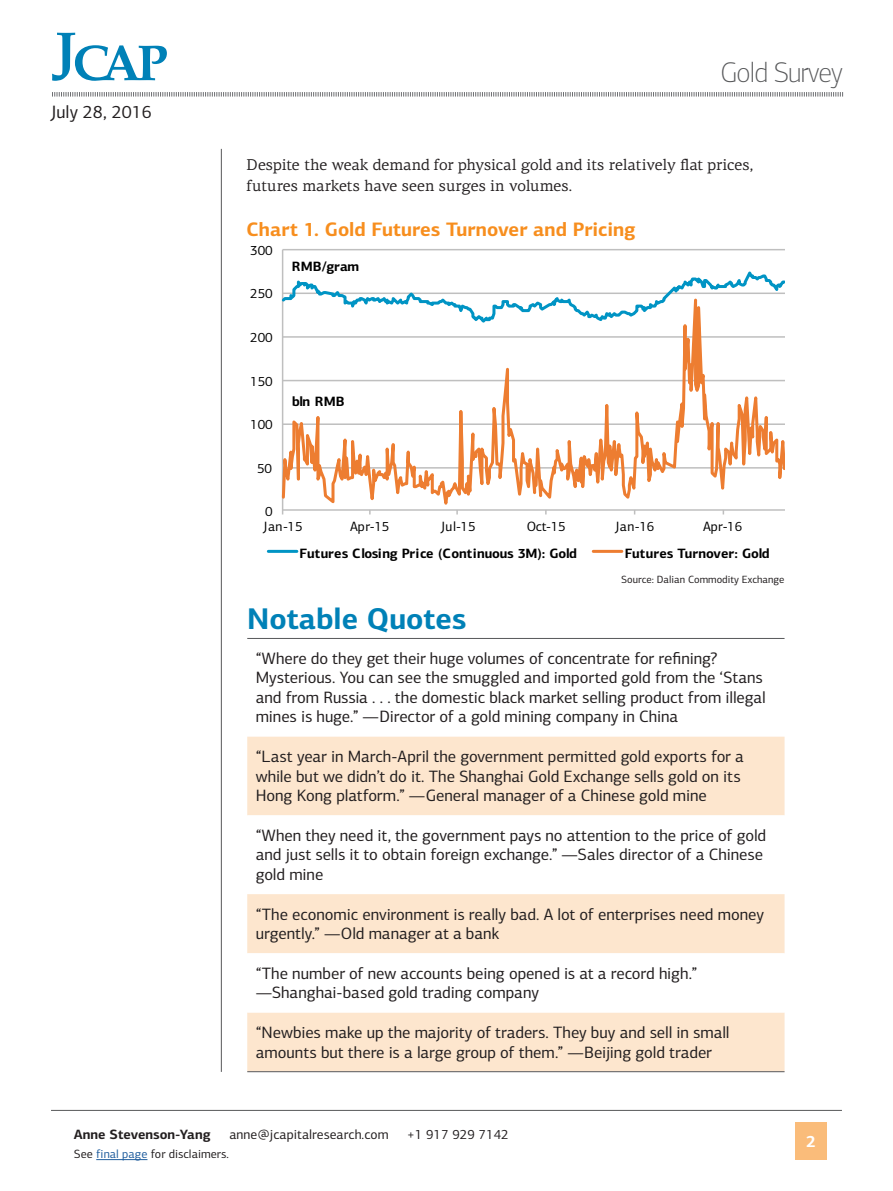
<style>
.page{position:relative;width:893px;height:1191px;background:#fff}
.page>*{position:absolute;margin:0;border:0;box-sizing:border-box;transform-origin:0 0}
.Mid-size_header{font:700 30px "PF Centro Sans Pro";color:#0081b7}
.t1{font:100 28.5px "PF Centro Sans Pro";letter-spacing:-.03em;color:#57585a}
.Subhead__free{font:700 19.5px "PF Centro Sans Pro";color:#f78e1e}
.t2{font:18px "PF Centro Sans Pro";color:#231f20}
.Body_text{font:16.5px/19.5px "PF Centro Sans Pro";letter-spacing:-.005em;color:#231f20}
.Schedule_body{font:700 16.5px "PF Centro Sans Pro";color:#fff}
.Body_text-2{font:15.75px/21.3px "PF Centro Serif Pro";color:#231f20}
.t3{font:700 13.5px "PF Centro Sans Pro";color:#000}
.t4{font:13.5px "PF Centro Sans Pro";color:#000}
.t5{font:13.5px "PF Centro Sans Pro";color:#231f20}
.t6{font:700 13.5px "PF Centro Sans Pro";color:#231f20}
.t7{font:12px "PF Centro Sans Pro";color:#231f20}
.Source{font:10.5px "PF Centro Sans Pro";color:#231f20}
.s1{color:#215e9e}
</style>
<div class="page">
<hr style="left:51px;top:1110px;width:791px;height:1px;background:#57585a">
<div style="left:795px;top:1122px;width:32px;height:38px;background:#fabc7a"></div>
<svg style="left:52px;top:33px;width:115px;height:48px"></svg>
<svg style="left:52px;top:92px;width:791px;height:5px"></svg>
<hr style="left:96px;top:1159px;width:51px;height:1px;background:#215e9e">
<hr style="left:221px;top:149px;width:1px;height:922px;background:#57585a">
<svg style="left:282px;top:249px;width:502px;height:262px"></svg>
<hr style="left:268px;top:550px;width:29px;height:3px;background:#0094c4">
<hr style="left:593px;top:550px;width:29px;height:3px;background:#ed7d31">
<div style="left:247px;top:736px;width:537px;height:335px;background:#fde6ce"></div>
<svg style="left:247px;top:815px;width:537px;height:197px"></svg>
<hr style="left:247px;top:638px;width:537px;height:1px;background:#57585a">
<hr style="left:247px;top:1071px;width:537px;height:1px;background:#57585a">
<p class="t2" style="left:51px;top:101px;width:102px">July 28, 2016</p>
<h2 class="t1" style="left:720px;top:56px;width:124px">Gold Survey</h2>
<p class="Body_text-2" style="left:247px;top:154px;width:508px">Despite the weak demand for physical gold and its relatively flat prices, futures markets have seen surges in volumes.</p>
<p class="Subhead__free" style="left:247px;top:216px;width:391px">Chart 1. Gold Futures Turnover and Pricing</p>
<p class="t4" style="left:250px;top:242px;width:24px">300</p>
<p class="t4" style="left:250px;top:286px;width:24px">250</p>
<p class="t4" style="left:250px;top:329px;width:24px">200</p>
<p class="t4" style="left:250px;top:373px;width:24px">150</p>
<p class="t4" style="left:250px;top:416px;width:24px">100</p>
<p class="t4" style="left:257px;top:460px;width:17px">50</p>
<p class="t4" style="left:265px;top:503px;width:9px">0</p>
<p class="t3" style="left:292px;top:258px;width:69px">RMB/gram</p>
<p class="t3" style="left:292px;top:392px;width:54px">bln RMB</p>
<p class="t4" style="left:264px;top:518px;width:41px">Jan-15</p>
<p class="t4" style="left:350px;top:518px;width:41px">Apr-15</p>
<p class="t4" style="left:441px;top:518px;width:36px">Jul-15</p>
<p class="t4" style="left:527px;top:518px;width:41px">Oct-15</p>
<p class="t4" style="left:615px;top:518px;width:41px">Jan-16</p>
<p class="t4" style="left:703px;top:518px;width:41px">Apr-16</p>
<p class="t3" style="left:300px;top:545px;width:279px">Futures Closing Price (Continuous 3M): Gold</p>
<p class="t3" style="left:625px;top:545px;width:146px">Futures Turnover: Gold</p>
<p class="Source" style="left:621px;top:573px;width:165px">Source: Dalian Commodity Exchange</p>
<p class="Mid-size_header" style="left:247px;top:600px;width:221px">Notable Quotes</p>
<p class="Body_text" style="left:256px;top:648px;width:512px">“Where do they get their huge volumes of concentrate for refining?<br>Mysterious. You can see the smuggled and imported gold from the ‘Stans and from Russia . . . the domestic black market selling product from illegal mines is huge.” —Director of a gold mining company in China</p>
<p class="Body_text" style="left:256px;top:747px;width:490px">“Last year in March-April the government permitted gold exports for a while but we didn’t do it. The Shanghai Gold Exchange sells gold on its<br>Hong Kong platform.” —General manager of a Chinese gold mine</p>
<p class="Body_text" style="left:256px;top:825px;width:512px">“When they need it, the government pays no attention to the price of gold and just sells it to obtain foreign exchange.” —Sales director of a Chinese gold mine</p>
<p class="Body_text" style="left:256px;top:904px;width:510px">“The economic environment is really bad. A lot of enterprises need money urgently.” —Old manager at a bank</p>
<p class="Body_text" style="left:256px;top:963px;width:443px">“The number of new accounts being opened is at a record high.”</p>
<p class="Body_text" style="left:256px;top:983px;width:285px">—Shanghai-based gold trading company</p>
<p class="Body_text" style="left:256px;top:1022px;width:475px">“Newbies make up the majority of traders. They buy and sell in small amounts but there is a large group of them.” —Beijing gold trader</p>
<p class="t6" style="left:74px;top:1126px;width:138px">Anne Stevenson-Yang</p>
<p class="t5" style="left:229px;top:1126px;width:161px">anne@jcapitalresearch.com</p>
<p class="t5" style="left:407px;top:1126px;width:103px">+1 917 929 7142</p>
<p class="t7" style="left:74px;top:1147px;width:156px">See <span class="s1">final page</span> for disclaimers.</p>
<p class="Schedule_body" style="left:806px;top:1131px;width:11px">2</p>
</div>
